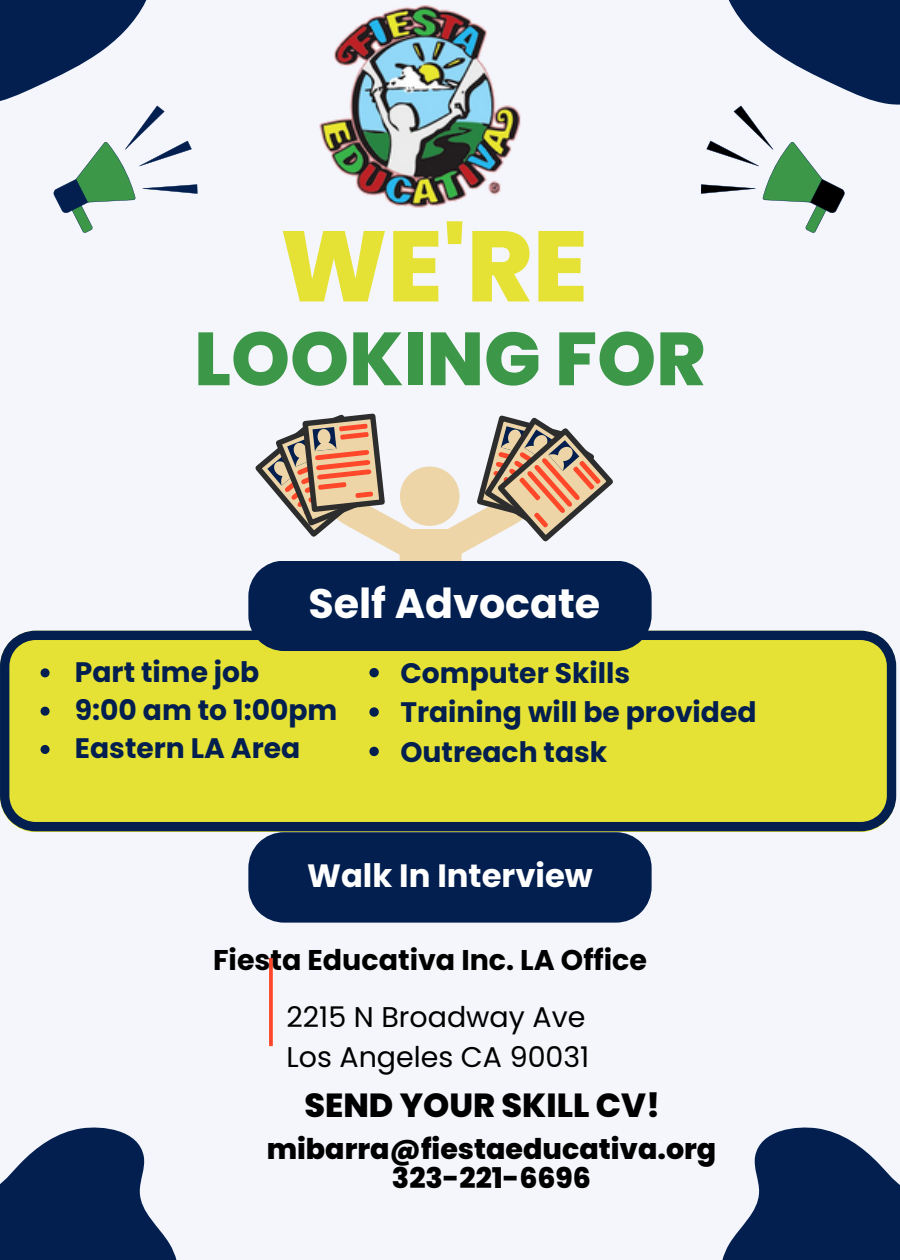
<style>
.page{position:relative;width:900px;height:1260px;background:#f4f6fc}
.page>*{position:absolute;margin:0;border:0;box-sizing:border-box;transform-origin:0 0}
.t1{font:800 100px "Poppins";color:#e5e235}
.t2{font:800 75px "Poppins";color:#3d9748}
.t3{font:700 41.25px "Poppins";color:#fff}
.t4{font:800 33.25px "Poppins";color:#000}
.t5{font:700 32.25px "Poppins";color:#fff}
.t6{font:800 28.5px "Poppins";color:#000}
.t7{font:28.5px "Poppins";color:#000}
.t8{font:700 28.5px "Poppins";color:#000}
.t9{font:700 28.25px "Poppins";color:#021f4f}
</style>
<div class="page">
<svg style="left:0;top:631px;width:896px;height:200px;background:#cdcd39"></svg>
<div style="left:248px;top:832px;width:404px;height:91px;background:#021f4f"></div>
<svg style="left:269px;top:958px;width:4px;height:88px"></svg>
<svg style="left:0;top:0;width:197px;height:233px"></svg>
<svg style="left:0;top:1127px;width:177px;height:133px"></svg>
<svg style="left:722px;top:1127px;width:178px;height:133px"></svg>
<svg style="left:701px;top:0;width:199px;height:233px"></svg>
<img style="left:319px;top:6px;width:202px;height:202px">
<svg style="left:41px;top:668px;width:9px;height:9px"></svg>
<svg style="left:41px;top:707px;width:9px;height:9px"></svg>
<svg style="left:41px;top:745px;width:9px;height:9px"></svg>
<svg style="left:248px;top:413px;width:404px;height:304px"></svg>
<svg style="left:369px;top:747px;width:10px;height:9px"></svg>
<p class="t1" style="left:280px;top:196px;width:309px">WE'RE</p>
<p class="t2" style="left:194px;top:306px;width:513px">LOOKING FOR</p>
<p class="t3" style="left:308px;top:575px;width:293px">Self Advocate</p>
<p class="t9" style="left:75px;top:652px;width:186px">Part time job</p>
<p class="t9" style="left:75px;top:691px;width:264px">9:00 am to 1:00pm</p>
<p class="t9" style="left:75px;top:729px;width:227px">Eastern LA Area</p>
<p class="t9" style="left:400px;top:653px;width:231px">Computer Skills</p>
<p class="t9" style="left:400px;top:693px;width:358px">Training will be provided</p>
<p class="t9" style="left:400px;top:732px;width:208px">Outreach task</p>
<p class="t5" style="left:307px;top:853px;width:287px">Walk In Interview</p>
<p class="t8" style="left:213px;top:940px;width:436px">Fiesta Educativa Inc. LA Office</p>
<p class="t7" style="left:287px;top:997px;width:300px">2215 N Broadway Ave</p>
<p class="t7" style="left:287px;top:1037px;width:304px">Los Angeles CA 90031</p>
<p class="t4" style="left:304px;top:1082px;width:357px">SEND YOUR SKILL CV!</p>
<p class="t6" style="left:267px;top:1129px;width:451px">mibarra@fiestaeducativa.org</p>
<p class="t6" style="left:392px;top:1158px;width:201px">323-221-6696</p>
</div>
